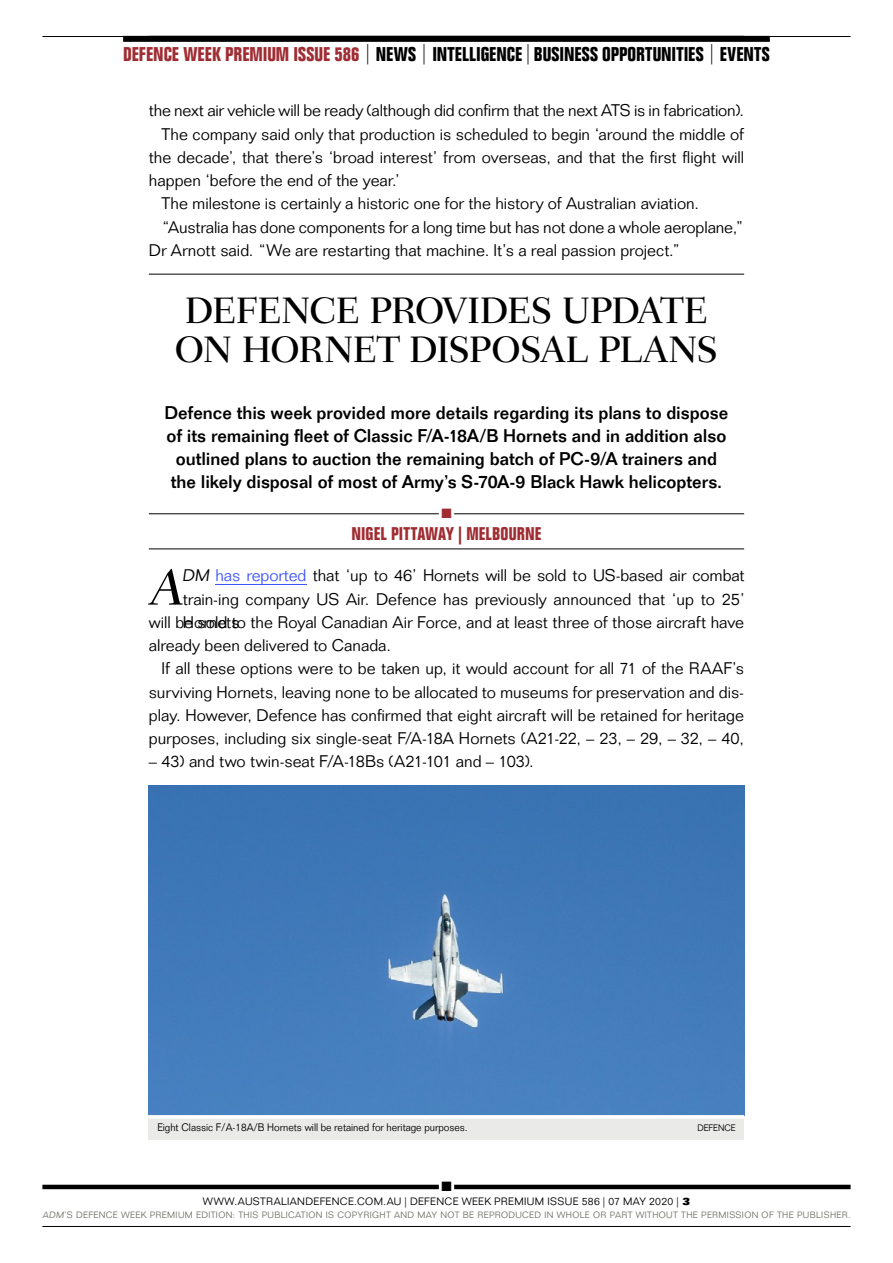
<style>
.page{position:relative;width:893px;height:1263px;background:#fff}
.page>*{position:absolute;margin:0;border:0;box-sizing:border-box;transform-origin:0 0}
.t1{font:500 50.85px "Fairfield LT Std";color:#000}
.t2{font:500 37.5px/39px "Fairfield LT Std";letter-spacing:-.04em;color:#000}
.t3{font:700 condensed 19.5px "Folio Std";color:#000}
.t4{font:500 18px/23.2px "Folio Std";letter-spacing:-.005em;color:#000;text-align:center}
.t5{font:700 condensed 18px "Folio Std";letter-spacing:.005em;color:#9f2d33}
.t6{font:300 16.5px/23.2px "Folio Std";color:#000;text-align:right}
.t7{font:13.5px "Zapf Dingbats Std";color:#000}
.t8{font:13.5px "Zapf Dingbats Std";color:#9f2d33}
.t9{font:300 10.65px "Folio Std";color:#000;scale:.94 1}
.t10{font:300 10.5px "Folio Std";letter-spacing:.035em;color:#000}
.t11{font:300 9.15px "Folio Std";color:#000;scale:.94 1}
.t12{font:300 9px "Folio Std";letter-spacing:.04em;color:#71726a}
.s1{color:#9f2d33}
.s2{font-weight:300;font-stretch:normal;font-size:22.5px}
.s3{color:#4055ff}
.s4{font-weight:800}
</style>
<div class="page">
<hr style="left:42px;top:1185px;width:808px;height:4px;background:#000">
<hr style="left:42px;top:1226px;width:808px;height:1px;background:#000">
<div style="left:439px;top:1179px;width:15px;height:15px;border:6px solid #fff"></div>
<hr style="left:42px;top:36px;width:808px;height:1px;background:#000">
<div style="left:123px;top:36px;width:647px;height:6px;background:#000"></div>
<hr style="left:149px;top:274px;width:595px;height:1px;background:#000">
<hr style="left:149px;top:513px;width:595px;height:1px;background:#000">
<hr style="left:149px;top:548px;width:595px;height:1px;background:#000">
<hr style="left:215px;top:584px;width:91px;height:1px;background:#4055ff">
<img style="left:149px;top:786px;width:595px;height:329px">
<div style="left:149px;top:1115px;width:595px;height:25px;background:#eaebe8"></div>
<hr style="left:149px;top:1115px;width:595px;height:3px;background:#fff">
<p class="t3" style="left:123px;top:44px;width:648px"><span class="s1">DEFENCE WEEK PREMIUM ISSUE 586</span> <span class="s2">|</span> NEWS <span class="s2">|</span> INTELLIGENCE <span class="s2">|</span> BUSINESS OPPORTUNITIES <span class="s2">|</span> EVENTS</p>
<p class="t6" style="left:149px;top:99px;width:597px">the next air vehicle will be ready (although did confirm that the next ATS is in fabrication).</p>
<p class="t6" style="left:162px;top:122px;width:584px">The company said only that production is scheduled to begin ‘around the middle of</p>
<p class="t6" style="left:149px;top:145px;width:597px">the decade’, that there’s ‘broad interest’ from overseas, and that the first flight will</p>
<p class="t6" style="left:149px;top:169px;width:252px">happen ‘before the end of the year.’</p>
<p class="t6" style="left:162px;top:192px;width:539px">The milestone is certainly a historic one for the history of Australian aviation.</p>
<p class="t6" style="left:162px;top:215px;width:584px">“Australia has done components for a long time but has not done a whole aeroplane,”</p>
<p class="t6" style="left:149px;top:238px;width:533px">Dr Arnott said. “We are restarting that machine. It’s a real passion project.”</p>
<h2 class="t2" style="left:175px;top:291px;width:545px">DEFENCE PROVIDES UPDATE<br>ON HORNET DISPOSAL PLANS</h2>
<p class="t4" style="left:165px;top:401px;width:565px">Defence this week provided more details regarding its plans to dispose of its remaining fleet of Classic F/A-18A/B Hornets and in addition also outlined plans to auction the remaining batch of PC-9/A trainers and the likely disposal of most of Army’s S-70A-9 Black Hawk helicopters.</p>
<p class="t8" style="left:441px;top:507px;width:12px">■</p>
<p class="t5" style="left:351px;top:524px;width:191px">NIGEL PITTAWAY | MELBOURNE</p>
<h1 class="t1" style="left:149px;top:558px;width:43px">A</h1>
<p class="t6" style="left:149px;top:564px;width:597px">DM <span class="s3">has reported</span> that ‘up to 46’ Hornets will be sold to US-based air combat train-ing company US Air. Defence has previously announced that ‘up to 25’<br>will be sold to the Royal Canadian Air Force, and at least three of those aircraft have</p>
<p class="t6" style="left:183px;top:610px;width:58px">Hornets</p>
<p class="t6" style="left:149px;top:634px;width:244px">already been delivered to Canada.</p>
<p class="t6" style="left:162px;top:657px;width:584px">If all these options were to be taken up, it would account for all 71 of the RAAF’s</p>
<p class="t6" style="left:149px;top:680px;width:597px">surviving Hornets, leaving none to be allocated to museums for preservation and dis-</p>
<p class="t6" style="left:149px;top:703px;width:597px">play. However, Defence has confirmed that eight aircraft will be retained for heritage</p>
<p class="t6" style="left:149px;top:727px;width:597px">purposes, including six single-seat F/A-18A Hornets (A21-22, – 23, – 29, – 32, – 40,</p>
<p class="t6" style="left:149px;top:750px;width:386px">– 43) and two twin-seat F/A-18Bs (A21-101 and – 103).</p>
<p class="t9" style="left:157px;top:1121px;width:332px">Eight Classic F/A-18A/B Hornets will be retained for heritage purposes.</p>
<p class="t11" style="left:697px;top:1123px;width:42px">DEFENCE</p>
<p class="t7" style="left:441px;top:1180px;width:12px">■</p>
<p class="t10" style="left:203px;top:1195px;width:489px">WWW.AUSTRALIANDEFENCE.COM.AU | DEFENCE WEEK PREMIUM ISSUE 586 | 07 May 2020 | <span class="s4">3</span></p>
<p class="t12" style="left:42px;top:1210px;width:810px">ADM’S DEFENCE WEEK PREMIUM EDITION: THIS PUBLICATION IS COPYRIGHT AND MAY NOT BE REPRODUCED IN WHOLE OR PART WITHOUT THE PERMISSION OF THE PUBLISHER.</p>
</div>
